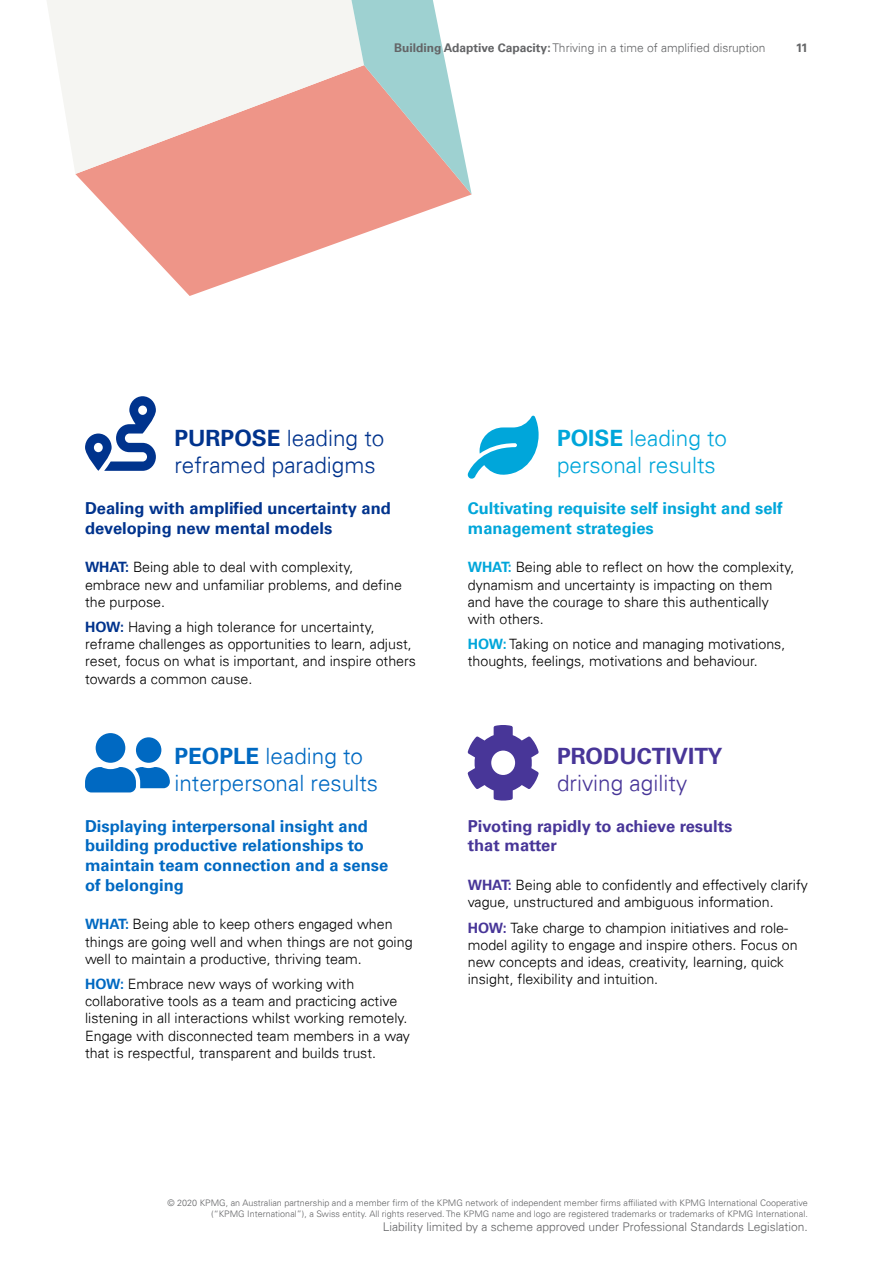
<style>
.page{position:relative;width:893px;height:1263px;background:#fff}
.page>*{position:absolute;margin:0;border:0;box-sizing:border-box;transform-origin:0 0}
.t1{font:300 22.5px/27px "Univers 45";color:#0069c2}
.t2{font:300 22.5px/27px "Univers 45";color:#00338d}
.t3{font:300 22.5px/27px "Univers 45";color:#00a6da}
.t4{font:300 22.5px "Univers 45";color:#483698}
.t5{font:700 22.5px "Univers 65";color:#483698}
.t6{font:700 16.5px/19.8px "Univers 65";color:#0069c2}
.t7{font:700 16.5px/19.8px "Univers 65";color:#00338d}
.t8{font:700 16.5px/19.8px "Univers 65";color:#00a6da}
.t9{font:700 16.5px/19.8px "Univers 65";color:#483698}
.t10{font:300 14.25px/17.1px "Univers 45";color:#000}
.t11{font:300 12px "Univers 45";color:#636466}
.t12{font:700 12px "Univers 65";color:#636466}
.t13{font:300 9px/10.8px "Univers 45";color:#636466;text-align:right}
.s1{font-family:"Univers 65";font-weight:700}
.s2{font-family:"Univers 65";font-weight:700;color:#00338d}
.s3{font-family:"Univers 65";font-weight:700;color:#0069c2}
.s4{font-family:"Univers 65";font-weight:700;color:#00a6da}
.s5{font-family:"Univers 65";font-weight:700;color:#483698}
</style>
<div class="page">
<svg style="left:85px;top:733px;width:85px;height:59px"></svg>
<svg style="left:468px;top:725px;width:71px;height:76px"></svg>
<svg style="left:85px;top:396px;width:71px;height:75px"></svg>
<svg style="left:467px;top:415px;width:72px;height:64px"></svg>
<svg style="left:75px;top:174px;width:397px;height:122px;fill:#ee9588"></svg>
<svg style="left:47px;top:0;width:304px;height:174px;fill:#f5f5f2"></svg>
<svg style="left:351px;top:0;width:121px;height:194px"></svg>
<p class="t11" style="left:394px;top:40px;width:373px"><span class="s1">Building Adaptive Capacity:</span> Thriving in a time of amplified disruption</p>
<p class="t12" style="left:796px;top:40px;width:14px">11</p>
<h1 class="t2" style="left:174px;top:425px;width:212px"><span class="s1">PURPOSE</span> leading to reframed paradigms</h1>
<p class="t7" style="left:85px;top:499px;width:307px">Dealing with amplified uncertainty and developing new mental models</p>
<p class="t10" style="left:85px;top:559px;width:318px"><span class="s2">WHAT:</span> Being able to deal with complexity, embrace new and unfamiliar problems, and define the purpose.</p>
<p class="t10" style="left:85px;top:619px;width:332px"><span class="s2">HOW:</span> Having a high tolerance for uncertainty, reframe challenges as opportunities to learn, adjust, reset, focus on what is important, and inspire others towards a common cause.</p>
<h1 class="t1" style="left:174px;top:742px;width:205px"><span class="s1">PEOPLE</span> leading to interpersonal results</h1>
<p class="t6" style="left:85px;top:816px;width:305px">Displaying interpersonal insight and building productive relationships to maintain team connection and a sense of belonging</p>
<p class="t10" style="left:85px;top:916px;width:329px"><span class="s3">WHAT:</span> Being able to keep others engaged when things are going well and when things are not going well to maintain a productive, thriving team.</p>
<p class="t10" style="left:85px;top:976px;width:326px"><span class="s3">HOW:</span> Embrace new ways of working with collaborative tools as a team and practicing active listening in all interactions whilst working remotely.<br>Engage with disconnected team members in a way that is respectful, transparent and builds trust.</p>
<h1 class="t3" style="left:557px;top:425px;width:172px"><span class="s1">POISE</span> leading to personal results</h1>
<p class="t8" style="left:468px;top:499px;width:316px">Cultivating requisite self insight and self management strategies</p>
<p class="t10" style="left:468px;top:559px;width:328px"><span class="s4">WHAT:</span> Being able to reflect on how the complexity, dynamism and uncertainty is impacting on them and have the courage to share this authentically with others.</p>
<p class="t10" style="left:468px;top:636px;width:319px"><span class="s4">HOW:</span> Taking on notice and managing motivations, thoughts, feelings, motivations and behaviour.</p>
<h1 class="t5" style="left:557px;top:742px;width:167px">PRODUCTIVITY</h1>
<h1 class="t4" style="left:557px;top:769px;width:132px">driving agility</h1>
<p class="t9" style="left:468px;top:816px;width:266px">Pivoting rapidly to achieve results that matter</p>
<p class="t10" style="left:468px;top:876px;width:342px"><span class="s5">WHAT:</span> Being able to confidently and effectively clarify vague, unstructured and ambiguous information.</p>
<p class="t10" style="left:468px;top:919px;width:331px"><span class="s5">HOW:</span> Take charge to champion initiatives and role&shy;model agility to engage and inspire others. Focus on new concepts and ideas, creativity, learning, quick insight, flexibility and intuition.</p>
<p class="t13" style="left:168px;top:1197px;width:642px">© 2020 KPMG, an Australian partnership and a member firm of the KPMG network of independent member firms affiliated with KPMG International Cooperative (“KPMG International”), a Swiss entity. All rights reserved. The KPMG name and logo are registered trademarks or trademarks of KPMG International.</p>
<p class="t11" style="left:383px;top:1219px;width:426px">Liability limited by a scheme approved under Professional Standards Legislation.</p>
</div>
